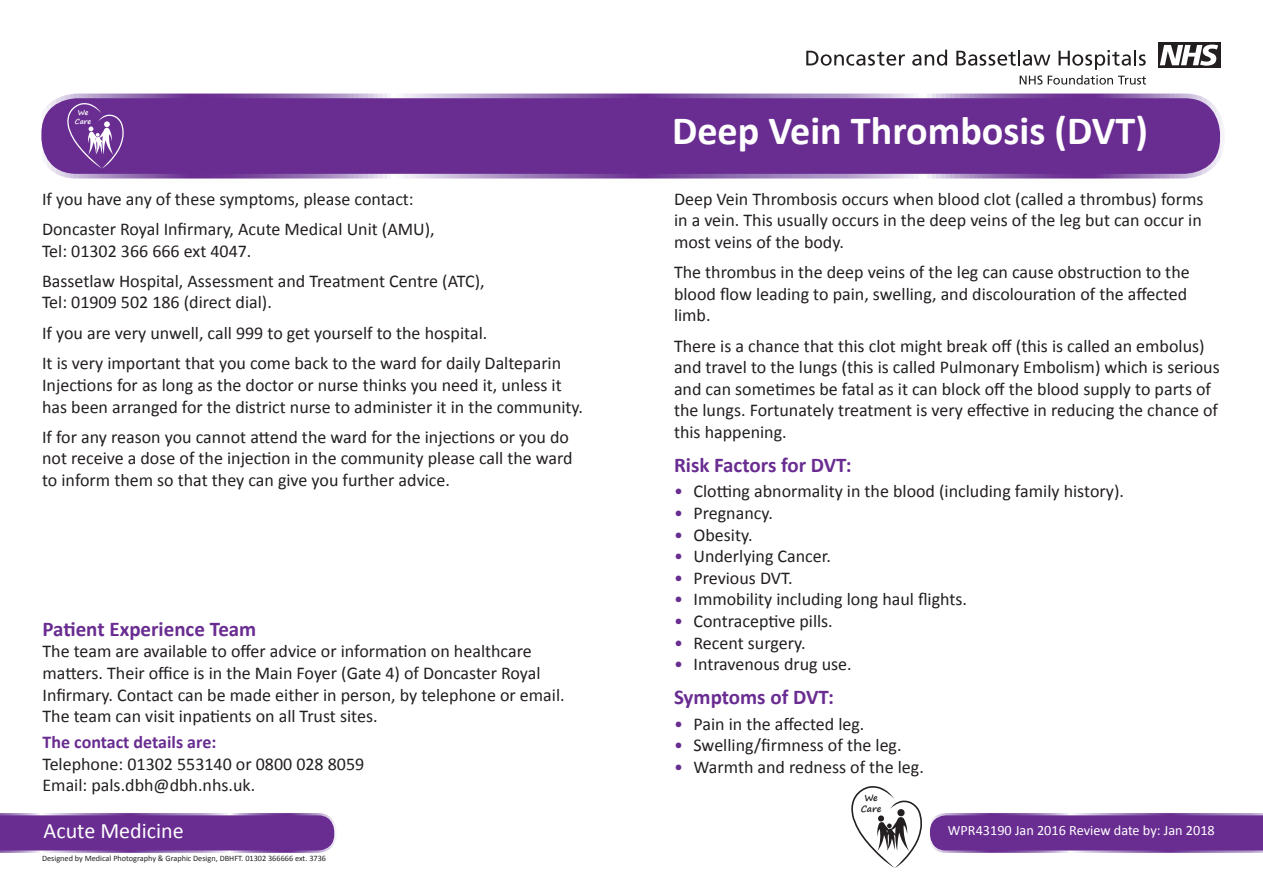
<style>
.page{position:relative;width:1263px;height:893px;background:#fff}
.page>*{position:absolute;margin:0;border:0;box-sizing:border-box;transform-origin:0 0}
.t1{font:700 40.2px "Calibri";color:#fff}
.t2{font:22.05px "Calibri";color:#fff}
.t3{font:700 21px "Calibri";color:#692c91}
.t4{font:18px/21.6px "Calibri";color:#231f20}
.t5{font:700 18px "Calibri";color:#692c91}
.t6{font:14.25px "Calibri";color:#fff}
.t7{font:700 9px/10.8px "Segoe Print";letter-spacing:-.01em;color:#231f20;text-align:center}
.t8{font:8.25px "Calibri";color:#231f20}
.t9{font:700 7.2px/8.6px "Segoe Print";letter-spacing:-.01em;color:#fff;text-align:center}
.s1{color:#692c91}
</style>
<div class="page">
<div style="left:39px;top:96px;width:1183px;height:80px;background:#692c91;border-radius:38px"></div>
<div style="left:37px;top:94px;width:1188px;height:85px;border:5px solid #fff;border-radius:38px"></div>
<svg style="left:0;top:813px;width:336px;height:40px;background:#723997"></svg>
<svg style="left:930px;top:813px;width:333px;height:40px;background:#713997"></svg>
<svg style="left:806px;top:51px;width:99px;height:15px"></svg>
<svg style="left:912px;top:50px;width:35px;height:16px"></svg>
<div style="left:1158px;top:43px;width:62px;height:25px;background:#231f20"></div>
<svg style="left:1160px;top:45px;width:58px;height:21px"></svg>
<svg style="left:956px;top:50px;width:190px;height:35px"></svg>
<svg style="left:851px;top:786px;width:71px;height:82px"></svg>
<svg style="left:67px;top:103px;width:57px;height:66px"></svg>
<p class="t9" style="left:75px;top:108px;width:18px">We<br>Care</p>
<p class="t4" style="left:42px;top:188px;width:373px">If you have any of these symptoms, please contact:</p>
<p class="t4" style="left:42px;top:218px;width:394px">Doncaster Royal Infirmary, Acute Medical Unit (AMU),</p>
<p class="t4" style="left:42px;top:240px;width:211px">Tel: 01302 366 666 ext 4047.</p>
<p class="t4" style="left:42px;top:270px;width:444px">Bassetlaw Hospital, Assessment and Treatment Centre (ATC),</p>
<p class="t4" style="left:42px;top:292px;width:231px">Tel: 01909 502 186 (direct dial).</p>
<p class="t4" style="left:42px;top:323px;width:447px">If you are very unwell, call 999 to get yourself to the hospital.</p>
<p class="t4" style="left:42px;top:353px;width:543px">It is very important that you come back to the ward for daily Dalteparin<br>Injections for as long as the doctor or nurse thinks you need it, unless it has been arranged for the district nurse to administer it in the community.</p>
<p class="t4" style="left:42px;top:426px;width:532px">If for any reason you cannot attend the ward for the injections or you do not receive a dose of the injection in the community please call the ward to inform them so that they can give you further advice.</p>
<p class="t3" style="left:43px;top:615px;width:215px">Patient Experience Team</p>
<p class="t4" style="left:43px;top:641px;width:524px">The team are available to offer advice or information on healthcare matters. Their office is in the Main Foyer (Gate 4) of Doncaster Royal Infirmary. Contact can be made either in person, by telephone or email.<br>The team can visit inpatients on all Trust sites.</p>
<p class="t5" style="left:43px;top:731px;width:175px">The contact details are:</p>
<p class="t4" style="left:43px;top:753px;width:323px">Telephone: 01302 553140 or 0800 028 8059</p>
<p class="t4" style="left:43px;top:775px;width:214px">Email: pals.dbh@dbh.nhs.uk.</p>
<p class="t1" style="left:672px;top:105px;width:477px">Deep Vein Thrombosis (DVT)</p>
<p class="t4" style="left:674px;top:188px;width:531px;text-align:justify">Deep Vein Thrombosis occurs when blood clot (called a thrombus) forms in a vein. This usually occurs in the deep veins of the leg but can occur in most veins of the body.</p>
<p class="t4" style="left:674px;top:261px;width:517px">The thrombus in the deep veins of the leg can cause obstruction to the blood flow leading to pain, swelling, and discolouration of the affected limb.</p>
<p class="t4" style="left:674px;top:335px;width:547px">There is a chance that this clot might break off (this is called an embolus) and travel to the lungs (this is called Pulmonary Embolism) which is serious and can sometimes be fatal as it can block off the blood supply to parts of the lungs. Fortunately treatment is very effective in reducing the chance of this happening.</p>
<p class="t3" style="left:674px;top:451px;width:179px">Risk Factors for DVT:</p>
<p class="t4" style="left:674px;top:481px;width:451px"><span class="s1">•</span> Clotting abnormality in the blood (including family history).</p>
<p class="t4" style="left:674px;top:502px;width:100px"><span class="s1">•</span> Pregnancy.</p>
<p class="t4" style="left:674px;top:524px;width:80px"><span class="s1">•</span> Obesity.</p>
<p class="t4" style="left:674px;top:546px;width:158px"><span class="s1">•</span> Underlying Cancer.</p>
<p class="t4" style="left:674px;top:567px;width:120px"><span class="s1">•</span> Previous DVT.</p>
<p class="t4" style="left:674px;top:589px;width:295px"><span class="s1">•</span> Immobility including long haul flights.</p>
<p class="t4" style="left:674px;top:610px;width:160px"><span class="s1">•</span> Contraceptive pills.</p>
<p class="t4" style="left:674px;top:632px;width:133px"><span class="s1">•</span> Recent surgery.</p>
<p class="t4" style="left:674px;top:654px;width:179px"><span class="s1">•</span> Intravenous drug use.</p>
<p class="t3" style="left:674px;top:684px;width:161px">Symptoms of DVT:</p>
<p class="t4" style="left:674px;top:713px;width:192px"><span class="s1">•</span> Pain in the affected leg.</p>
<p class="t4" style="left:674px;top:735px;width:229px"><span class="s1">•</span> Swelling/firmness of the leg.</p>
<p class="t4" style="left:674px;top:756px;width:251px"><span class="s1">•</span> Warmth and redness of the leg.</p>
<p class="t7" style="left:861px;top:792px;width:22px">We<br>Care</p>
<p class="t2" style="left:44px;top:817px;width:142px">Acute Medicine</p>
<p class="t6" style="left:948px;top:821px;width:268px">WPR43190 Jan 2016 Review date by: Jan 2018</p>
<p class="t8" style="left:42px;top:853px;width:285px">Designed by Medical Photography &amp; Graphic Design, DBHFT. 01302 366666 ext. 3736</p>
</div>
